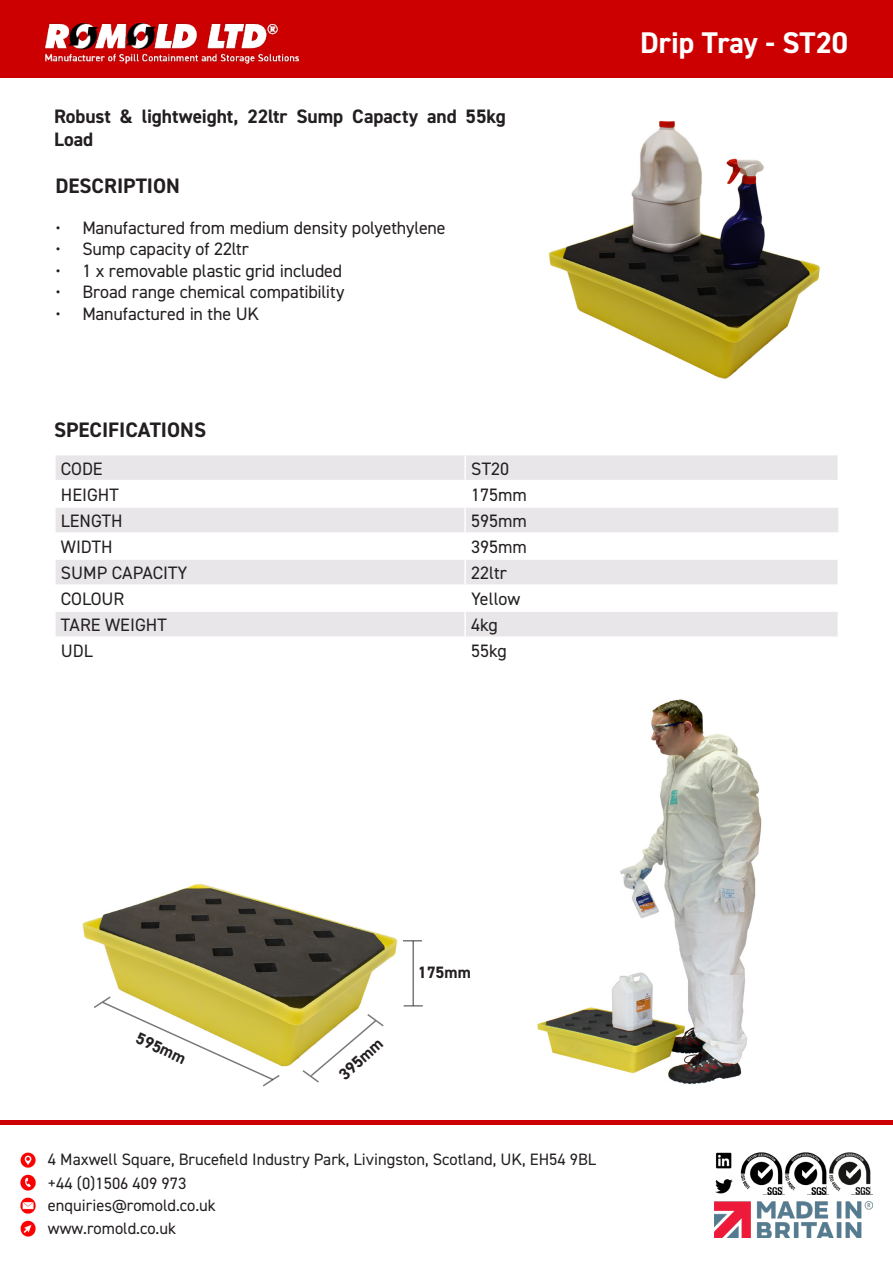
<style>
.page{position:relative;width:893px;height:1263px;background:#fff}
.page>*{position:absolute;margin:0;border:0;box-sizing:border-box;transform-origin:0 0}
.t1{font:700 30px "DIN2014";color:#fff}
.specification_headin{font:700 21px "DIN2014";color:#231f20}
.t2{font:700 19.5px/23.4px "DIN2014";letter-spacing:-.005em;color:#231f20}
.specs{font:18px "DIN2014";letter-spacing:-.005em;color:#231f20}
.t3{font:16.5px/24.3px "DIN2014";color:#231f20}
.t4{font:700 16.5px "DIN2014";color:#231f20}
</style>
<div class="page">
<div style="left:0;top:1120px;width:893px;height:5px;background:#c00"></div>
<div style="left:0;top:0;width:893px;height:77px;background:#c00"></div>
<img style="left:45px;top:24px;width:255px;height:39px">
<img style="left:715px;top:1201px;width:158px;height:36px">
<img style="left:740px;top:1152px;width:133px;height:43px">
<img style="left:20px;top:1174px;width:16px;height:17px">
<img style="left:20px;top:1197px;width:16px;height:17px">
<img style="left:20px;top:1152px;width:16px;height:16px">
<img style="left:20px;top:1220px;width:16px;height:17px">
<img style="left:715px;top:1179px;width:17px;height:15px">
<img style="left:716px;top:1152px;width:16px;height:17px">
<svg style="left:56px;top:508px;width:782px;height:76px;fill:#e8e6e9"></svg>
<div style="left:56px;top:612px;width:782px;height:24px;background:#e8e6e9"></div>
<div style="left:55px;top:455px;width:783px;height:25px;background:#e8e6e9"></div>
<hr style="left:464px;top:508px;width:2px;height:24px;background:#fff">
<hr style="left:54px;top:532px;width:411px;height:2px;background:#fff">
<hr style="left:465px;top:532px;width:374px;height:2px;background:#fff">
<hr style="left:464px;top:534px;width:2px;height:24px;background:#fff">
<hr style="left:54px;top:558px;width:411px;height:2px;background:#fff">
<hr style="left:465px;top:558px;width:374px;height:2px;background:#fff">
<hr style="left:464px;top:560px;width:2px;height:24px;background:#fff">
<hr style="left:464px;top:612px;width:2px;height:24px;background:#fff">
<img style="left:548px;top:120px;width:272px;height:259px">
<img style="left:82px;top:883px;width:338px;height:184px">
<svg style="left:403px;top:940px;width:19px;height:1px"></svg>
<svg style="left:404px;top:1005px;width:19px;height:1px"></svg>
<hr style="left:412px;top:941px;width:2px;height:65px;background:#231f20">
<img style="left:537px;top:699px;width:225px;height:386px">
<svg style="left:92px;top:995px;width:189px;height:92px"></svg>
<svg style="left:301px;top:1012px;width:84px;height:71px"></svg>
<p class="t2" style="left:54px;top:104px;width:453px">Robust &amp; lightweight, 22ltr Sump Capacty and 55kg<br>Load</p>
<p class="specification_headin" style="left:55px;top:172px;width:126px">DESCRIPTION</p>
<p class="specs" style="left:55px;top:216px;width:392px">• Manufactured from medium density polyethylene</p>
<p class="specs" style="left:55px;top:238px;width:195px">• Sump capacity of 22ltr</p>
<p class="specs" style="left:55px;top:259px;width:288px">• 1 x removable plastic grid included</p>
<p class="specs" style="left:55px;top:281px;width:291px">• Broad range chemical compatibility</p>
<p class="specs" style="left:55px;top:302px;width:205px">• Manufactured in the UK</p>
<p class="specification_headin" style="left:54px;top:416px;width:154px">SPECIFICATIONS</p>
<p class="specs" style="left:61px;top:457px;width:43px">CODE</p>
<p class="specs" style="left:471px;top:457px;width:40px">ST20</p>
<p class="specs" style="left:61px;top:483px;width:59px">HEIGHT</p>
<p class="specs" style="left:471px;top:483px;width:57px">175mm</p>
<p class="specs" style="left:61px;top:510px;width:63px">LENGTH</p>
<p class="specs" style="left:471px;top:510px;width:57px">595mm</p>
<p class="specs" style="left:61px;top:536px;width:53px">WIDTH</p>
<p class="specs" style="left:471px;top:536px;width:57px">395mm</p>
<p class="specs" style="left:61px;top:562px;width:128px">SUMP CAPACITY</p>
<p class="specs" style="left:471px;top:562px;width:37px">22ltr</p>
<p class="specs" style="left:61px;top:588px;width:65px">COLOUR</p>
<p class="specs" style="left:471px;top:588px;width:51px">Yellow</p>
<p class="specs" style="left:61px;top:614px;width:107px">TARE WEIGHT</p>
<p class="specs" style="left:471px;top:614px;width:28px">4kg</p>
<p class="specs" style="left:61px;top:640px;width:33px">UDL</p>
<p class="specs" style="left:471px;top:640px;width:37px">55kg</p>
<p class="t1" style="left:640px;top:23px;width:210px">Drip Tray - ST20</p>
<p class="t4" style="left:142px;top:1027px;width:54px;rotate:25deg">595mm</p>
<p class="t4" style="left:334px;top:1068px;width:54px;rotate:-42deg">395mm</p>
<p class="t4" style="left:418px;top:961px;width:54px">175mm</p>
<p class="t3" style="left:48px;top:1147px;width:550px">4 Maxwell Square, Brucefield Industry Park, Livingston, Scotland, UK, EH54 9BL +44 (0)1506 409 973</p>
<p class="t3" style="left:48px;top:1192px;width:170px">enquiries@romold.co.uk</p>
<p class="t3" style="left:48px;top:1215px;width:130px">www.romold.co.uk</p>
</div>
